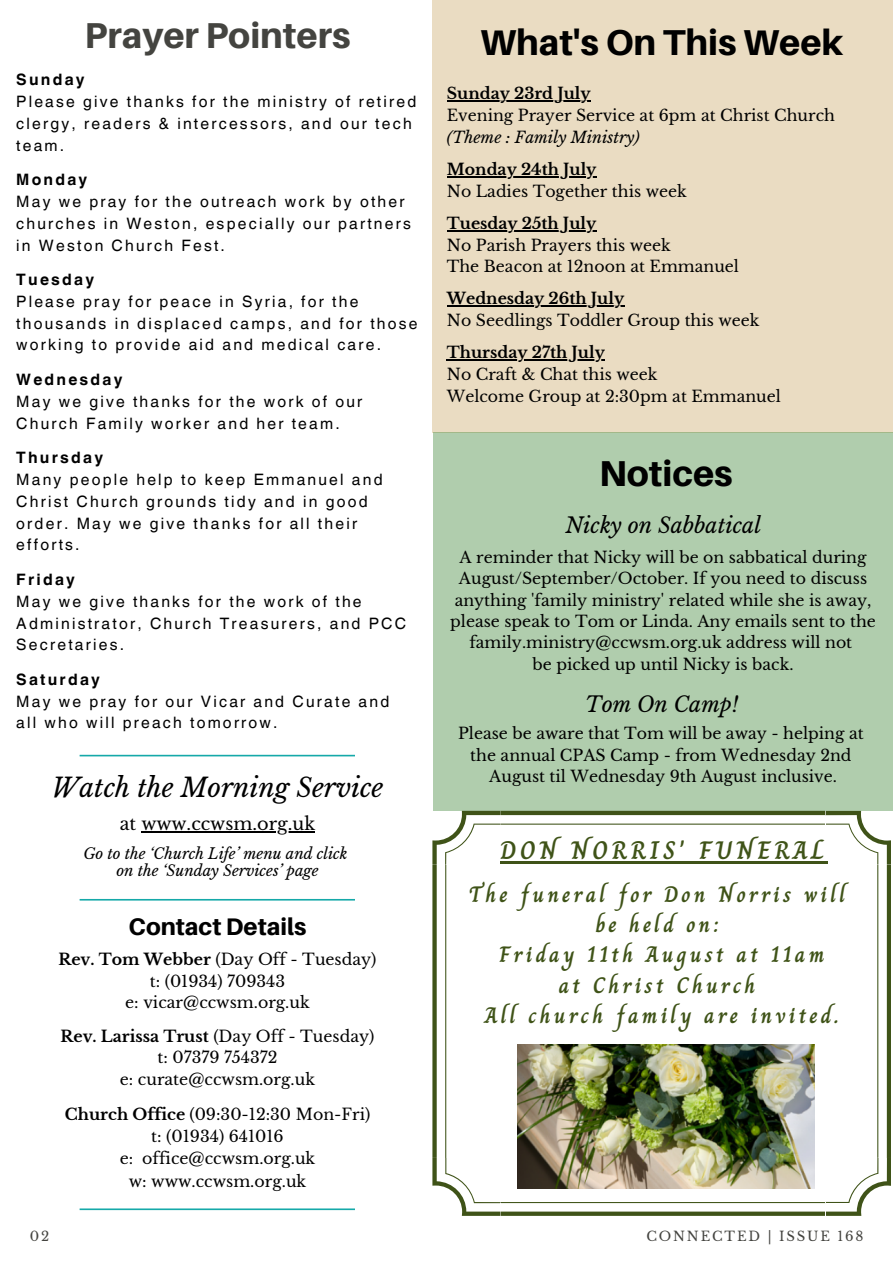
<style>
.page{position:relative;width:893px;height:1264px;background:#fff}
.page>*{position:absolute;margin:0;border:0;box-sizing:border-box;transform-origin:0 0}
.t1{font:800 36px "Aileron";color:#000}
.t2{font:800 36px "Aileron";color:#444440}
.t3{font:italic 26.1px "Libre Baskerville";color:#000}
.t4{font:700 25.5px "Charm";letter-spacing:.14em;color:#3f5318}
.t5{font:800 24px "Aileron";color:#000}
.t6{font:700 22.5px "Charm";letter-spacing:.14em;color:#3f5318}
.t7{font:italic 21.3px "Libre Baskerville";color:#000}
.t8{font:17.7px "Libre Baskerville";color:#000}
.t9{font:15.75px/21.3px "Libre Baskerville";color:#000;text-align:center}
.t10{font:15.75px/21.9px "Helvetica World";letter-spacing:.14em;color:#000}
.t11{font:700 15.75px "Libre Baskerville";color:#000}
.t12{font:700 15.75px "Helvetica World";letter-spacing:.14em;color:#000}
.t13{font:italic 15.75px "Libre Baskerville";color:#000}
.t14{font:italic 15px "Libre Baskerville";color:#000}
.t15{font:13.2px "Libre Baskerville";letter-spacing:.14em;color:#444440}
.s1{font-weight:700}
.s2{font-weight:400}
</style>
<div class="page">
<div style="left:432px;top:0;width:460px;height:432px;background:#eadcc2"></div>
<div style="left:433px;top:432px;width:459px;height:378px;background:#b0cdad"></div>
<svg style="left:80px;top:754px;width:275px;height:2px"></svg>
<svg style="left:80px;top:1208px;width:275px;height:2px"></svg>
<svg style="left:80px;top:899px;width:275px;height:1px"></svg>
<svg style="left:432px;top:810px;width:459px;height:405px"></svg>
<img style="left:518px;top:1044px;width:296px;height:144px">
<hr style="left:447px;top:101px;width:143px;height:1px;background:#000">
<hr style="left:447px;top:176px;width:149px;height:1px;background:#000">
<hr style="left:447px;top:230px;width:149px;height:1px;background:#000">
<hr style="left:447px;top:305px;width:177px;height:2px;background:#000">
<hr style="left:447px;top:359px;width:157px;height:1px;background:#000">
<hr style="left:141px;top:831px;width:174px;height:1px;background:#000">
<hr style="left:500px;top:861px;width:327px;height:2px;background:#3f5318">
<p class="t2" style="left:85px;top:13px;width:267px">Prayer Pointers</p>
<p class="t12" style="left:16px;top:66px;width:70px">Sunday</p>
<p class="t10" style="left:16px;top:90px;width:401px">Please give thanks for the ministry of retired clergy, readers &amp; intercessors, and our tech team.</p>
<p class="t12" style="left:16px;top:166px;width:73px">Monday</p>
<p class="t10" style="left:16px;top:190px;width:396px">May we pray for the outreach work by other churches in Weston, especially our partners in Weston Church Fest.</p>
<p class="t12" style="left:16px;top:266px;width:79px">Tuesday</p>
<p class="t10" style="left:16px;top:290px;width:403px">Please pray for peace in Syria, for the thousands in displaced camps, and for those working to provide aid and medical care.</p>
<p class="t12" style="left:16px;top:366px;width:108px">Wednesday</p>
<p class="t10" style="left:16px;top:390px;width:347px">May we give thanks for the work of our<br>Church Family worker and her team.</p>
<p class="t12" style="left:16px;top:444px;width:88px">Thursday</p>
<p class="t10" style="left:16px;top:468px;width:368px">Many people help to keep Emmanuel and<br>Christ Church grounds tidy and in good</p>
<p class="t10" style="left:16px;top:512px;width:342px">order. May we give thanks for all their</p>
<p class="t10" style="left:16px;top:534px;width:65px">efforts.</p>
<p class="t12" style="left:16px;top:566px;width:60px">Friday</p>
<p class="t10" style="left:16px;top:590px;width:391px">May we give thanks for the work of the<br>Administrator, Church Treasurers, and PCC<br>Secretaries.</p>
<p class="t12" style="left:16px;top:666px;width:85px">Saturday</p>
<p class="t10" style="left:16px;top:690px;width:374px">May we pray for our Vicar and Curate and</p>
<p class="t10" style="left:16px;top:712px;width:263px">all who will preach tomorrow.</p>
<p class="t3" style="left:52px;top:772px;width:333px">Watch the Morning Service</p>
<p class="t8" style="left:120px;top:812px;width:197px">at www.ccwsm.org.uk</p>
<p class="t14" style="left:83px;top:844px;width:266px">Go to the ‘Church Life’ menu and click</p>
<p class="t14" style="left:116px;top:861px;width:204px">on the ‘Sunday Services’ page</p>
<p class="t5" style="left:129px;top:911px;width:179px">Contact Details</p>
<p class="t9" style="left:59px;top:949px;width:319px"><span class="s1">Rev. Tom Webber</span> (Day Off - Tuesday)</p>
<p class="t9" style="left:150px;top:970px;width:137px">t: (01934) 709343</p>
<p class="t9" style="left:125px;top:991px;width:186px">e: vicar@ccwsm.org.uk</p>
<p class="t11" style="left:61px;top:1026px;width:315px">Rev. Larissa Trust <span class="s2">(Day Off - Tuesday)</span></p>
<p class="t9" style="left:157px;top:1047px;width:121px">t: 07379 754372</p>
<p class="t9" style="left:120px;top:1069px;width:197px">e: curate@ccwsm.org.uk</p>
<p class="t9" style="left:65px;top:1104px;width:307px"><span class="s1">Church Office</span> (09:30-12:30 Mon-Fri)</p>
<p class="t9" style="left:151px;top:1126px;width:134px">t: (01934) 641016</p>
<p class="t9" style="left:120px;top:1148px;width:197px">e: office@ccwsm.org.uk</p>
<p class="t9" style="left:129px;top:1170px;width:179px">w: www.ccwsm.org.uk</p>
<p class="t1" style="left:480px;top:20px;width:364px">What's On This Week</p>
<p class="t11" style="left:447px;top:84px;width:145px">Sunday 23rd July</p>
<p class="t9" style="left:447px;top:105px;width:389px">Evening Prayer Service at 6pm at Christ Church</p>
<p class="t13" style="left:447px;top:128px;width:194px">(Theme : Family Ministry)</p>
<p class="t11" style="left:447px;top:160px;width:151px">Monday 24th July</p>
<p class="t9" style="left:447px;top:181px;width:241px">No Ladies Together this week</p>
<p class="t11" style="left:447px;top:213px;width:151px">Tuesday 25th July</p>
<p class="t9" style="left:447px;top:234px;width:225px">No Parish Prayers this week</p>
<p class="t9" style="left:447px;top:256px;width:294px">The Beacon at 12noon at Emmanuel</p>
<p class="t11" style="left:447px;top:289px;width:179px">Wednesday 26th July</p>
<p class="t9" style="left:447px;top:310px;width:314px">No Seedlings Toddler Group this week</p>
<p class="t11" style="left:447px;top:343px;width:159px">Thursday 27th July</p>
<p class="t9" style="left:447px;top:364px;width:212px">No Craft &amp; Chat this week</p>
<p class="t9" style="left:447px;top:385px;width:335px">Welcome Group at 2:30pm at Emmanuel</p>
<p class="t1" style="left:599px;top:451px;width:135px">Notices</p>
<p class="t7" style="left:565px;top:512px;width:197px">Nicky on Sabbatical</p>
<p class="t9" style="left:450px;top:547px;width:427px">A reminder that Nicky will be on sabbatical during August/September/October. If you need to discuss anything 'family ministry' related while she is away, please speak to Tom or Linda. Any emails sent to the family.ministry@ccwsm.org.uk address will not</p>
<p class="t9" style="left:532px;top:653px;width:262px">be picked up until Nicky is back.</p>
<p class="t7" style="left:585px;top:691px;width:155px">Tom On Camp!</p>
<p class="t9" style="left:458px;top:723px;width:407px">Please be aware that Tom will be away - helping at</p>
<p class="t9" style="left:470px;top:744px;width:382px">the annual CPAS Camp - from Wednesday 2nd</p>
<p class="t9" style="left:489px;top:765px;width:349px">August til Wednesday 9th August inclusive.</p>
<p class="t4" style="left:500px;top:830px;width:325px">DON NORRIS' FUNERAL</p>
<p class="t6" style="left:468px;top:876px;width:378px">The funeral for Don Norris will</p>
<p class="t6" style="left:595px;top:907px;width:125px">be held on:</p>
<p class="t6" style="left:499px;top:937px;width:327px">Friday 11th August at 11am</p>
<p class="t6" style="left:558px;top:967px;width:198px">at Christ Church</p>
<p class="t6" style="left:485px;top:998px;width:355px">All church family are invited.</p>
<p class="t15" style="left:30px;top:1227px;width:21px">02</p>
<p class="t15" style="left:646px;top:1227px;width:219px">CONNECTED | ISSUE 168</p>
</div>
